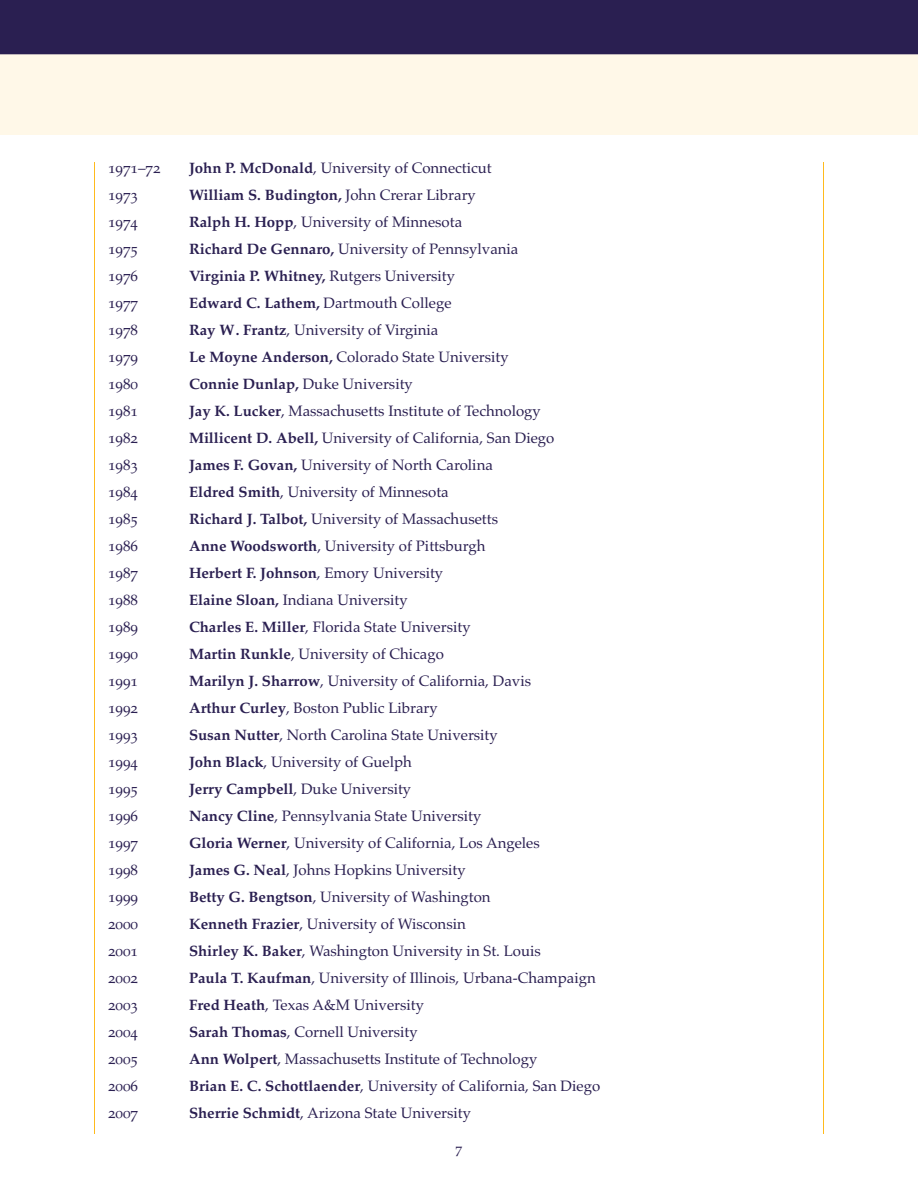
<style>
.page{position:relative;width:918px;height:1188px;background:#fff}
.page>*{position:absolute;margin:0;border:0;box-sizing:border-box;transform-origin:0 0}
.t1{font:15px "Palatino";color:#2a1f51}
.t2{font:15px "Palatino SC";color:#2a1f51}
.t3{font:700 15px "Palatino";color:#2a1f51}
.t4{font:13.5px "Palatino SC";color:#2a1f51}
.s1{font-weight:700}
.s2{font-weight:400}
</style>
<div class="page">
<div style="left:0;top:54px;width:918px;height:81px;background:#fff8e8"></div>
<hr style="left:94px;top:162px;width:1px;height:972px;background:#ffba1d">
<hr style="left:823px;top:162px;width:1px;height:972px;background:#ffba1d">
<div style="left:0;top:0;width:918px;height:54px;background:#2a1f51"></div>
<p class="t2" style="left:108px;top:162px;width:54px">1971–72</p>
<p class="t1" style="left:189px;top:159px;width:304px"><span class="s1">John P. McDonald</span>, University of Connecticut</p>
<p class="t2" style="left:108px;top:189px;width:31px">1973</p>
<p class="t3" style="left:189px;top:186px;width:288px">William S. Budington, <span class="s2">John Crerar Library</span></p>
<p class="t2" style="left:108px;top:216px;width:31px">1974</p>
<p class="t1" style="left:189px;top:213px;width:275px"><span class="s1">Ralph H. Hopp</span>, University of Minnesota</p>
<p class="t2" style="left:108px;top:243px;width:31px">1975</p>
<p class="t1" style="left:189px;top:240px;width:331px"><span class="s1">Richard De Gennaro,</span> University of Pennsylvania</p>
<p class="t2" style="left:108px;top:270px;width:31px">1976</p>
<p class="t3" style="left:189px;top:267px;width:268px">Virginia P. Whitney, <span class="s2">Rutgers University</span></p>
<p class="t2" style="left:108px;top:297px;width:31px">1977</p>
<p class="t1" style="left:189px;top:294px;width:264px"><span class="s1">Edward C. Lathem,</span> Dartmouth College</p>
<p class="t2" style="left:108px;top:324px;width:31px">1978</p>
<p class="t1" style="left:189px;top:321px;width:251px"><span class="s1">Ray W. Frantz</span>, University of Virginia</p>
<p class="t2" style="left:108px;top:351px;width:31px">1979</p>
<p class="t1" style="left:189px;top:348px;width:321px"><span class="s1">Le Moyne Anderson,</span> Colorado State University</p>
<p class="t2" style="left:108px;top:378px;width:31px">1980</p>
<p class="t1" style="left:189px;top:375px;width:225px"><span class="s1">Connie Dunlap,</span> Duke University</p>
<p class="t2" style="left:108px;top:405px;width:31px">1981</p>
<p class="t1" style="left:189px;top:402px;width:353px"><span class="s1">Jay K. Lucker</span>, Massachusetts Institute of Technology</p>
<p class="t2" style="left:108px;top:432px;width:31px">1982</p>
<p class="t1" style="left:189px;top:429px;width:367px"><span class="s1">Millicent D. Abell,</span> University of California, San Diego</p>
<p class="t2" style="left:108px;top:459px;width:31px">1983</p>
<p class="t1" style="left:189px;top:456px;width:305px"><span class="s1">James F. Govan,</span> University of North Carolina</p>
<p class="t2" style="left:108px;top:486px;width:31px">1984</p>
<p class="t1" style="left:189px;top:483px;width:261px"><span class="s1">Eldred Smith</span>, University of Minnesota</p>
<p class="t2" style="left:108px;top:513px;width:31px">1985</p>
<p class="t1" style="left:189px;top:510px;width:311px"><span class="s1">Richard J. Talbot,</span> University of Massachusetts</p>
<p class="t2" style="left:108px;top:540px;width:31px">1986</p>
<p class="t1" style="left:189px;top:537px;width:298px"><span class="s1">Anne Woodsworth</span>, University of Pittsburgh</p>
<p class="t2" style="left:108px;top:567px;width:31px">1987</p>
<p class="t3" style="left:189px;top:564px;width:256px">Herbert F. Johnson<span class="s2">, Emory University</span></p>
<p class="t2" style="left:108px;top:594px;width:31px">1988</p>
<p class="t1" style="left:189px;top:591px;width:220px"><span class="s1">Elaine Sloan,</span> Indiana University</p>
<p class="t2" style="left:108px;top:621px;width:31px">1989</p>
<p class="t1" style="left:189px;top:618px;width:283px"><span class="s1">Charles E. Miller</span>, Florida State University</p>
<p class="t2" style="left:108px;top:648px;width:31px">1990</p>
<p class="t1" style="left:189px;top:645px;width:256px"><span class="s1">Martin Runkle</span>, University of Chicago</p>
<p class="t2" style="left:108px;top:675px;width:31px">1991</p>
<p class="t1" style="left:189px;top:672px;width:344px"><span class="s1">Marilyn J. Sharrow</span>, University of California, Davis</p>
<p class="t2" style="left:108px;top:702px;width:31px">1992</p>
<p class="t1" style="left:189px;top:699px;width:250px"><span class="s1">Arthur Curley</span>, Boston Public Library</p>
<p class="t2" style="left:108px;top:729px;width:31px">1993</p>
<p class="t1" style="left:189px;top:726px;width:310px"><span class="s1">Susan Nutter</span>, North Carolina State University</p>
<p class="t2" style="left:108px;top:756px;width:31px">1994</p>
<p class="t1" style="left:189px;top:753px;width:224px"><span class="s1">John Black</span>, University of Guelph</p>
<p class="t2" style="left:108px;top:783px;width:31px">1995</p>
<p class="t1" style="left:189px;top:780px;width:224px"><span class="s1">Jerry Campbell</span>, Duke University</p>
<p class="t2" style="left:108px;top:810px;width:31px">1996</p>
<p class="t1" style="left:189px;top:807px;width:294px"><span class="s1">Nancy Cline</span>, Pennsylvania State University</p>
<p class="t2" style="left:108px;top:837px;width:31px">1997</p>
<p class="t1" style="left:189px;top:834px;width:352px"><span class="s1">Gloria Werner</span>, University of California, Los Angeles</p>
<p class="t2" style="left:108px;top:864px;width:31px">1998</p>
<p class="t1" style="left:189px;top:861px;width:278px"><span class="s1">James G. Neal</span>, Johns Hopkins University</p>
<p class="t2" style="left:108px;top:891px;width:31px">1999</p>
<p class="t1" style="left:189px;top:888px;width:303px"><span class="s1">Betty G. Bengtson</span>, University of Washington</p>
<p class="t2" style="left:108px;top:918px;width:31px">2000</p>
<p class="t1" style="left:189px;top:915px;width:278px"><span class="s1">Kenneth Frazier</span>, University of Wisconsin</p>
<p class="t2" style="left:108px;top:945px;width:31px">2001</p>
<p class="t1" style="left:189px;top:942px;width:353px"><span class="s1">Shirley K. Baker</span>, Washington University in St. Louis</p>
<p class="t2" style="left:108px;top:972px;width:31px">2002</p>
<p class="t1" style="left:189px;top:969px;width:408px"><span class="s1">Paula T. Kaufman</span>, University of Illinois, Urbana-Champaign</p>
<p class="t2" style="left:108px;top:999px;width:31px">2003</p>
<p class="t1" style="left:189px;top:996px;width:237px"><span class="s1">Fred Heath</span>, Texas A&amp;M University</p>
<p class="t2" style="left:108px;top:1026px;width:31px">2004</p>
<p class="t1" style="left:189px;top:1023px;width:230px"><span class="s1">Sarah Thomas</span>, Cornell University</p>
<p class="t2" style="left:108px;top:1053px;width:31px">2005</p>
<p class="t1" style="left:189px;top:1050px;width:350px"><span class="s1">Ann Wolpert</span>, Massachusetts Institute of Technology</p>
<p class="t2" style="left:108px;top:1080px;width:31px">2006</p>
<p class="t1" style="left:189px;top:1077px;width:413px"><span class="s1">Brian E. C. Schottlaender</span>, University of California, San Diego</p>
<p class="t2" style="left:108px;top:1107px;width:31px">2007</p>
<p class="t1" style="left:189px;top:1104px;width:284px"><span class="s1">Sherrie Schmidt</span>, Arizona State University</p>
<p class="t4" style="left:456px;top:1143px;width:8px">7</p>
</div>
